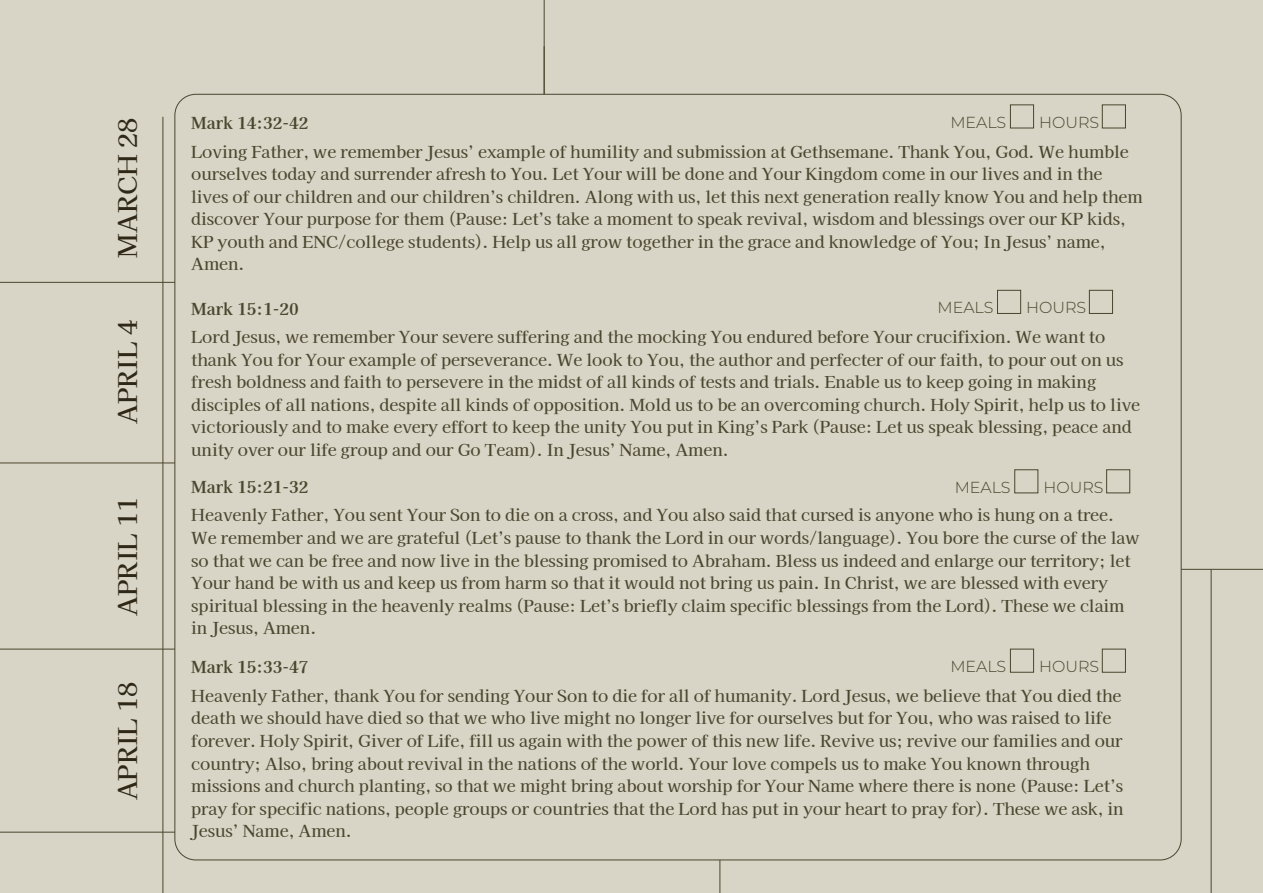
<style>
.page{position:relative;width:1263px;height:893px;background:#d8d4c6}
.page>*{position:absolute;margin:0;border:0;box-sizing:border-box;transform-origin:0 0}
.t1{font:500 25.8px "Kaisei Opti";color:#2f2817}
.t2{font:500 16.5px/22.5px "Kaisei Opti";color:#4a462e}
.t3{font:700 16.5px "Kaisei Opti";color:#4a462e}
.t4{font:300 15.9px "Montserrat";color:#4a462e}
</style>
<div class="page">
<svg style="left:0;top:415px;width:175px;height:417px"></svg>
<svg style="left:719px;top:569px;width:544px;height:324px"></svg>
<div style="left:175px;top:94px;width:1006px;height:766px;background:#d8d4c6;border-radius:21px"></div>
<hr style="left:1211px;top:569px;width:1px;height:324px;background:#4a462e">
<hr style="left:163px;top:117px;width:1px;height:776px;background:#4a462e">
<div style="left:1010px;top:649px;width:24px;height:23px;border:1px solid #4a462e"></div>
<div style="left:1102px;top:649px;width:23px;height:23px;border:1px solid #4a462e"></div>
<div style="left:1014px;top:470px;width:24px;height:23px;border:1px solid #4a462e"></div>
<div style="left:1106px;top:470px;width:24px;height:23px;border:1px solid #4a462e"></div>
<div style="left:997px;top:290px;width:24px;height:24px;border:1px solid #4a462e"></div>
<div style="left:1089px;top:290px;width:24px;height:24px;border:1px solid #4a462e"></div>
<div style="left:1010px;top:105px;width:24px;height:23px;border:1px solid #4a462e"></div>
<p class="t3" style="left:191px;top:114px;width:119px">Mark 14:32-42</p>
<p class="t2" style="left:191px;top:140px;width:953px">Loving Father, we remember Jesus’ example of humility and submission at Gethsemane. Thank You, God. We humble ourselves today and surrender afresh to You. Let Your will be done and Your Kingdom come in our lives and in the lives of our children and our children’s children. Along with us, let this next generation really know You and help them discover Your purpose for them (Pause: Let’s take a moment to speak revival, wisdom and blessings over our KP kids, KP youth and ENC/college students). Help us all grow together in the grace and knowledge of You; In Jesus’ name, Amen.</p>
<h1 class="t1" style="left:113px;top:258px;width:141px;rotate:-90deg">MARCH 28</h1>
<p class="t4" style="left:950px;top:111px;width:57px">MEALS</p>
<p class="t4" style="left:1039px;top:111px;width:62px">HOURS</p>
<h1 class="t1" style="left:113px;top:424px;width:105px;rotate:-90deg">APRIL 4</h1>
<h1 class="t1" style="left:113px;top:616px;width:121px;rotate:-90deg">APRIL 11</h1>
<h1 class="t1" style="left:113px;top:800px;width:121px;rotate:-90deg">APRIL 18</h1>
<p class="t3" style="left:191px;top:299px;width:109px">Mark 15:1-20</p>
<p class="t2" style="left:191px;top:326px;width:950px">Lord Jesus, we remember Your severe suffering and the mocking You endured before Your crucifixion. We want to thank You for Your example of perseverance. We look to You, the author and perfecter of our faith, to pour out on us fresh boldness and faith to persevere in the midst of all kinds of tests and trials. Enable us to keep going in making disciples of all nations, despite all kinds of opposition. Mold us to be an overcoming church. Holy Spirit, help us to live victoriously and to make every effort to keep the unity You put in King’s Park (Pause: Let us speak blessing, peace and unity over our life group and our Go Team). In Jesus’ Name, Amen.</p>
<p class="t3" style="left:191px;top:477px;width:119px">Mark 15:21-32</p>
<p class="t2" style="left:191px;top:504px;width:950px">Heavenly Father, You sent Your Son to die on a cross, and You also said that cursed is anyone who is hung on a tree.<br>We remember and we are grateful (Let’s pause to thank the Lord in our words/language). You bore the curse of the law so that we can be free and now live in the blessing promised to Abraham. Bless us indeed and enlarge our territory; let Your hand be with us and keep us from harm so that it would not bring us pain. In Christ, we are blessed with every spiritual blessing in the heavenly realms (Pause: Let’s briefly claim specific blessings from the Lord). These we claim in Jesus, Amen.</p>
<p class="t4" style="left:937px;top:297px;width:57px">MEALS</p>
<p class="t4" style="left:1026px;top:297px;width:62px">HOURS</p>
<p class="t4" style="left:955px;top:476px;width:57px">MEALS</p>
<p class="t4" style="left:1043px;top:476px;width:62px">HOURS</p>
<p class="t3" style="left:191px;top:658px;width:119px">Mark 15:33-47</p>
<p class="t2" style="left:191px;top:685px;width:934px">Heavenly Father, thank You for sending Your Son to die for all of humanity. Lord Jesus, we believe that You died the death we should have died so that we who live might no longer live for ourselves but for You, who was raised to life forever. Holy Spirit, Giver of Life, fill us again with the power of this new life. Revive us; revive our families and our country; Also, bring about revival in the nations of the world. Your love compels us to make You known through missions and church planting, so that we might bring about worship for Your Name where there is none (Pause: Let’s pray for specific nations, people groups or countries that the Lord has put in your heart to pray for). These we ask, in Jesus’ Name, Amen.</p>
<p class="t4" style="left:950px;top:656px;width:57px">MEALS</p>
<p class="t4" style="left:1039px;top:656px;width:62px">HOURS</p>
</div>
